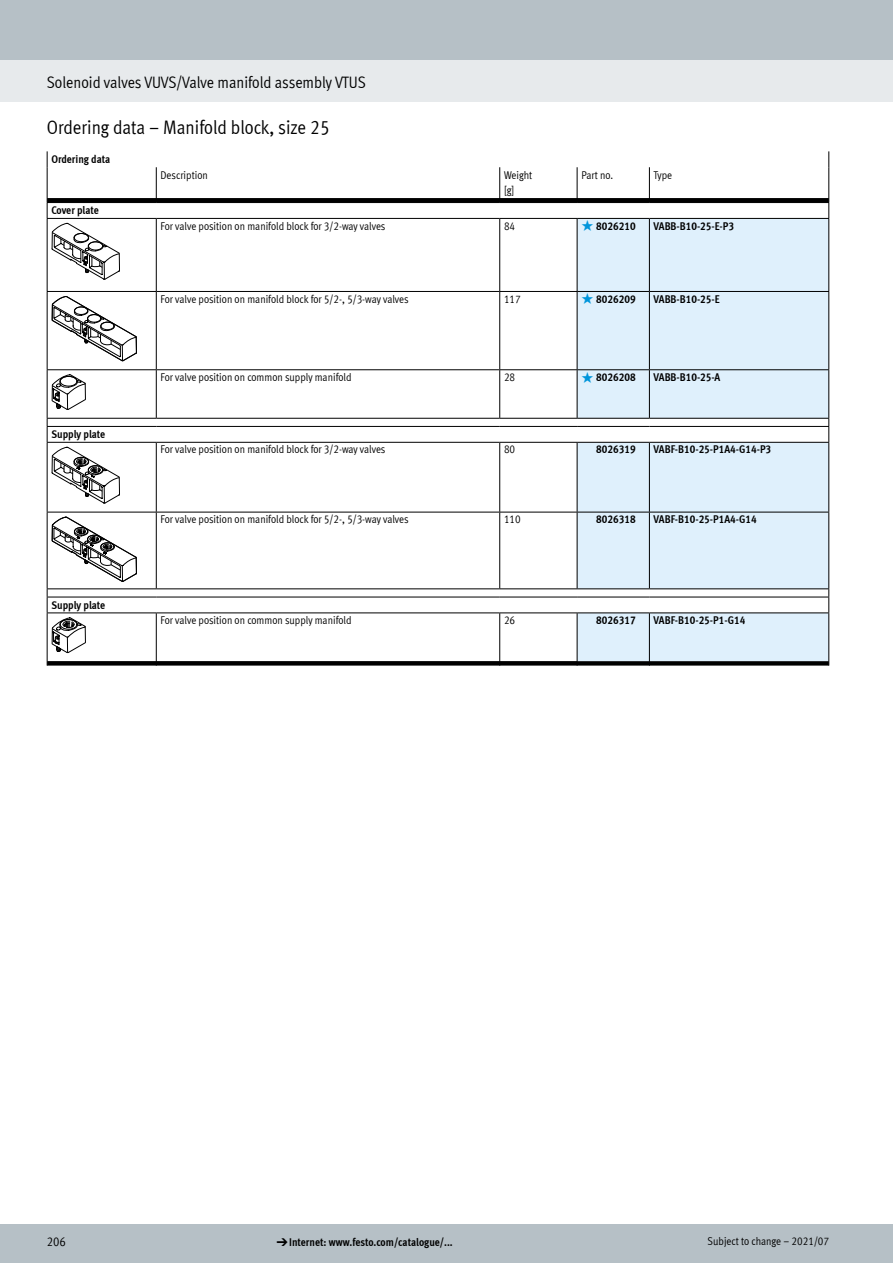
<style>
.page{position:relative;width:893px;height:1263px;background:#fff}
.page>*{position:absolute;margin:0;border:0;box-sizing:border-box;transform-origin:0 0}
.FES_title_section{font:19.5px "Meta Cond LF";color:#000}
.FES_title_family{font:16.5px "Meta Cond LF";color:#000}
.t1{font:12.75px "Meta Cond LF";color:#000}
.FES_tab_regular{font:11.25px "Meta Cond LF";color:#000}
.FES_type_code{font:700 11.25px "Meta Cond LF";color:#000}
.FES_tab_sub_1{font:700 11.25px "Meta Cond LF";color:#000}
.FES_type_code_in{font:700 11.25px "Meta Cond LF";color:#000}
.FES_type_code_head{font:11.25px "Meta Cond LF";color:#000}
.FES_tab_head_1{font:700 11.25px "Meta Cond LF";color:#000}
.FES_tab_head_2{font:11.25px "Meta Cond LF";color:#000}
.s1{font-family:"Meto Pict 182";font-weight:400;color:#0095db}
.s2{font-family:"Meto Pict 182";font-weight:400}
</style>
<div class="page">
<div style="left:0;top:1225px;width:893px;height:38px;background:#b6c0c6"></div>
<div style="left:0;top:60px;width:893px;height:42px;background:#e7eaec"></div>
<div style="left:0;top:0;width:893px;height:60px;background:#b6c0c6"></div>
<svg style="left:120px;top:198px;width:708px;height:468px"></svg>
<svg style="left:577px;top:219px;width:251px;height:442px;background:#e0f0fa"></svg>
<hr style="left:47px;top:219px;width:1px;height:72px;background:#000">
<hr style="left:156px;top:219px;width:1px;height:72px;background:#000">
<hr style="left:499px;top:219px;width:1px;height:72px;background:#000">
<hr style="left:577px;top:219px;width:1px;height:72px;background:#000">
<hr style="left:649px;top:219px;width:1px;height:72px;background:#000">
<hr style="left:828px;top:219px;width:1px;height:72px;background:#000">
<hr style="left:47px;top:291px;width:109px;height:1px;background:#000">
<hr style="left:156px;top:291px;width:344px;height:1px;background:#000">
<hr style="left:156px;top:292px;width:1px;height:77px;background:#000">
<hr style="left:500px;top:291px;width:77px;height:1px;background:#000">
<hr style="left:499px;top:292px;width:1px;height:77px;background:#000">
<hr style="left:577px;top:291px;width:72px;height:1px;background:#000">
<hr style="left:577px;top:292px;width:1px;height:77px;background:#000">
<hr style="left:649px;top:291px;width:180px;height:1px;background:#000">
<hr style="left:649px;top:292px;width:1px;height:77px;background:#000">
<hr style="left:828px;top:292px;width:1px;height:77px;background:#000">
<hr style="left:47px;top:369px;width:109px;height:1px;background:#000">
<hr style="left:156px;top:369px;width:344px;height:1px;background:#000">
<hr style="left:156px;top:370px;width:1px;height:48px;background:#000">
<hr style="left:500px;top:369px;width:77px;height:1px;background:#000">
<hr style="left:499px;top:370px;width:1px;height:48px;background:#000">
<hr style="left:577px;top:369px;width:72px;height:1px;background:#000">
<hr style="left:577px;top:370px;width:1px;height:48px;background:#000">
<hr style="left:649px;top:369px;width:180px;height:1px;background:#000">
<hr style="left:649px;top:370px;width:1px;height:48px;background:#000">
<hr style="left:828px;top:370px;width:1px;height:48px;background:#000">
<hr style="left:47px;top:418px;width:109px;height:1px;background:#000">
<hr style="left:156px;top:418px;width:344px;height:1px;background:#000">
<hr style="left:500px;top:418px;width:77px;height:1px;background:#000">
<hr style="left:577px;top:418px;width:72px;height:1px;background:#000">
<hr style="left:649px;top:418px;width:180px;height:1px;background:#000">
<hr style="left:156px;top:443px;width:1px;height:69px;background:#000">
<hr style="left:499px;top:443px;width:1px;height:69px;background:#000">
<hr style="left:577px;top:443px;width:1px;height:69px;background:#000">
<hr style="left:649px;top:443px;width:1px;height:69px;background:#000">
<hr style="left:828px;top:443px;width:1px;height:69px;background:#000">
<hr style="left:47px;top:512px;width:109px;height:1px;background:#000">
<hr style="left:156px;top:512px;width:344px;height:1px;background:#000">
<hr style="left:156px;top:512px;width:1px;height:76px;background:#000">
<hr style="left:500px;top:512px;width:77px;height:1px;background:#000">
<hr style="left:499px;top:512px;width:1px;height:76px;background:#000">
<hr style="left:577px;top:512px;width:72px;height:1px;background:#000">
<hr style="left:577px;top:512px;width:1px;height:76px;background:#000">
<hr style="left:649px;top:512px;width:180px;height:1px;background:#000">
<hr style="left:649px;top:512px;width:1px;height:76px;background:#000">
<hr style="left:828px;top:512px;width:1px;height:76px;background:#000">
<hr style="left:47px;top:588px;width:109px;height:1px;background:#000">
<hr style="left:156px;top:588px;width:344px;height:1px;background:#000">
<hr style="left:500px;top:588px;width:77px;height:1px;background:#000">
<hr style="left:577px;top:588px;width:72px;height:1px;background:#000">
<hr style="left:649px;top:588px;width:180px;height:1px;background:#000">
<hr style="left:156px;top:613px;width:1px;height:48px;background:#000">
<hr style="left:499px;top:613px;width:1px;height:48px;background:#000">
<hr style="left:577px;top:613px;width:1px;height:48px;background:#000">
<hr style="left:649px;top:613px;width:1px;height:48px;background:#000">
<hr style="left:828px;top:613px;width:1px;height:48px;background:#000">
<svg style="left:47px;top:151px;width:1px;height:16px"></svg>
<svg style="left:828px;top:151px;width:1px;height:16px"></svg>
<hr style="left:47px;top:167px;width:1px;height:31px;background:#000">
<hr style="left:156px;top:167px;width:1px;height:31px;background:#000">
<hr style="left:499px;top:167px;width:1px;height:31px;background:#000">
<hr style="left:577px;top:167px;width:1px;height:31px;background:#000">
<hr style="left:649px;top:167px;width:1px;height:31px;background:#000">
<hr style="left:828px;top:167px;width:1px;height:31px;background:#000">
<svg style="left:828px;top:198px;width:1px;height:20px"></svg>
<svg style="left:828px;top:419px;width:1px;height:23px"></svg>
<svg style="left:828px;top:589px;width:1px;height:23px"></svg>
<hr style="left:47px;top:202px;width:109px;height:1px;background:#000">
<hr style="left:156px;top:202px;width:344px;height:1px;background:#000">
<hr style="left:500px;top:202px;width:77px;height:1px;background:#000">
<hr style="left:577px;top:202px;width:72px;height:1px;background:#000">
<hr style="left:649px;top:202px;width:180px;height:1px;background:#000">
<hr style="left:47px;top:218px;width:109px;height:1px;background:#000">
<hr style="left:156px;top:218px;width:344px;height:1px;background:#000">
<hr style="left:500px;top:218px;width:77px;height:1px;background:#000">
<hr style="left:577px;top:218px;width:72px;height:1px;background:#000">
<hr style="left:649px;top:218px;width:180px;height:1px;background:#000">
<hr style="left:47px;top:426px;width:109px;height:1px;background:#000">
<hr style="left:156px;top:426px;width:344px;height:1px;background:#000">
<hr style="left:500px;top:426px;width:77px;height:1px;background:#000">
<hr style="left:577px;top:426px;width:72px;height:1px;background:#000">
<hr style="left:649px;top:426px;width:180px;height:1px;background:#000">
<hr style="left:47px;top:442px;width:109px;height:1px;background:#000">
<hr style="left:156px;top:442px;width:344px;height:1px;background:#000">
<hr style="left:500px;top:442px;width:77px;height:1px;background:#000">
<hr style="left:577px;top:442px;width:72px;height:1px;background:#000">
<hr style="left:649px;top:442px;width:180px;height:1px;background:#000">
<hr style="left:47px;top:597px;width:109px;height:1px;background:#000">
<hr style="left:156px;top:597px;width:344px;height:1px;background:#000">
<hr style="left:500px;top:597px;width:77px;height:1px;background:#000">
<hr style="left:577px;top:597px;width:72px;height:1px;background:#000">
<hr style="left:649px;top:597px;width:180px;height:1px;background:#000">
<hr style="left:47px;top:612px;width:109px;height:1px;background:#000">
<hr style="left:156px;top:612px;width:344px;height:1px;background:#000">
<hr style="left:500px;top:612px;width:77px;height:1px;background:#000">
<hr style="left:577px;top:612px;width:72px;height:1px;background:#000">
<hr style="left:649px;top:612px;width:180px;height:1px;background:#000">
<svg style="left:47px;top:198px;width:73px;height:82px"></svg>
<svg style="left:47px;top:292px;width:90px;height:374px"></svg>
<p class="FES_title_family" style="left:47px;top:72px;width:321px">Solenoid valves VUVS/Valve manifold assembly VTUS</p>
<p class="FES_title_section" style="left:47px;top:116px;width:284px">Ordering data – Manifold block, size 25</p>
<p class="FES_tab_head_1" style="left:51px;top:152px;width:60px">Ordering data</p>
<p class="FES_tab_head_2" style="left:161px;top:168px;width:49px">Description</p>
<p class="FES_type_code_head" style="left:504px;top:168px;width:30px">Weight</p>
<p class="FES_type_code_head" style="left:504px;top:183px;width:12px">[g]</p>
<p class="FES_tab_sub_1" style="left:51px;top:203px;width:49px">Cover plate</p>
<p class="FES_type_code_head" style="left:581px;top:168px;width:33px">Part no.</p>
<p class="FES_type_code_head" style="left:654px;top:168px;width:20px">Type</p>
<p class="FES_tab_regular" style="left:161px;top:219px;width:226px">For valve position on manifold block for 3/2-way valves</p>
<p class="FES_tab_regular" style="left:504px;top:219px;width:13px">84</p>
<p class="FES_type_code" style="left:581px;top:219px;width:56px"><span class="s1">q</span>8026210</p>
<p class="FES_type_code" style="left:654px;top:219px;width:82px">VABB-B10-25-E-P3</p>
<p class="FES_tab_regular" style="left:161px;top:292px;width:250px">For valve position on manifold block for 5/2-, 5/3-way valves</p>
<p class="FES_tab_regular" style="left:504px;top:292px;width:18px">117</p>
<p class="FES_type_code" style="left:581px;top:292px;width:56px"><span class="s1">q</span>8026209</p>
<p class="FES_type_code" style="left:654px;top:292px;width:68px">VABB-B10-25-E</p>
<p class="FES_tab_sub_1" style="left:51px;top:427px;width:55px">Supply plate</p>
<p class="FES_tab_sub_1" style="left:51px;top:598px;width:55px">Supply plate</p>
<p class="FES_tab_regular" style="left:161px;top:370px;width:193px">For valve position on common supply manifold</p>
<p class="FES_tab_regular" style="left:504px;top:370px;width:13px">28</p>
<p class="FES_type_code" style="left:581px;top:370px;width:56px"><span class="s1">q</span>8026208</p>
<p class="FES_type_code" style="left:654px;top:370px;width:68px">VABB-B10-25-A</p>
<p class="FES_tab_regular" style="left:161px;top:443px;width:226px">For valve position on manifold block for 3/2-way valves</p>
<p class="FES_tab_regular" style="left:504px;top:443px;width:13px">80</p>
<p class="FES_type_code_in" style="left:596px;top:442px;width:41px">8026319</p>
<p class="FES_type_code" style="left:654px;top:442px;width:119px">VABF-B10-25-P1A4-G14-P3</p>
<p class="FES_tab_regular" style="left:161px;top:512px;width:250px">For valve position on manifold block for 5/2-, 5/3-way valves</p>
<p class="FES_tab_regular" style="left:504px;top:512px;width:18px">110</p>
<p class="FES_type_code_in" style="left:596px;top:512px;width:41px">8026318</p>
<p class="FES_type_code" style="left:654px;top:512px;width:105px">VABF-B10-25-P1A4-G14</p>
<p class="FES_tab_regular" style="left:161px;top:613px;width:193px">For valve position on common supply manifold</p>
<p class="FES_tab_regular" style="left:504px;top:613px;width:13px">26</p>
<p class="FES_type_code_in" style="left:596px;top:613px;width:41px">8026317</p>
<p class="FES_type_code" style="left:654px;top:613px;width:93px">VABF-B10-25-P1-G14</p>
<p class="t1" style="left:47px;top:1234px;width:21px">206</p>
<p class="FES_type_code" style="left:276px;top:1235px;width:178px"><span class="s2">d</span>Internet: www.festo.com/catalogue/...</p>
<p class="FES_tab_regular" style="left:708px;top:1234px;width:123px">Subject to change – 2021/07</p>
</div>
